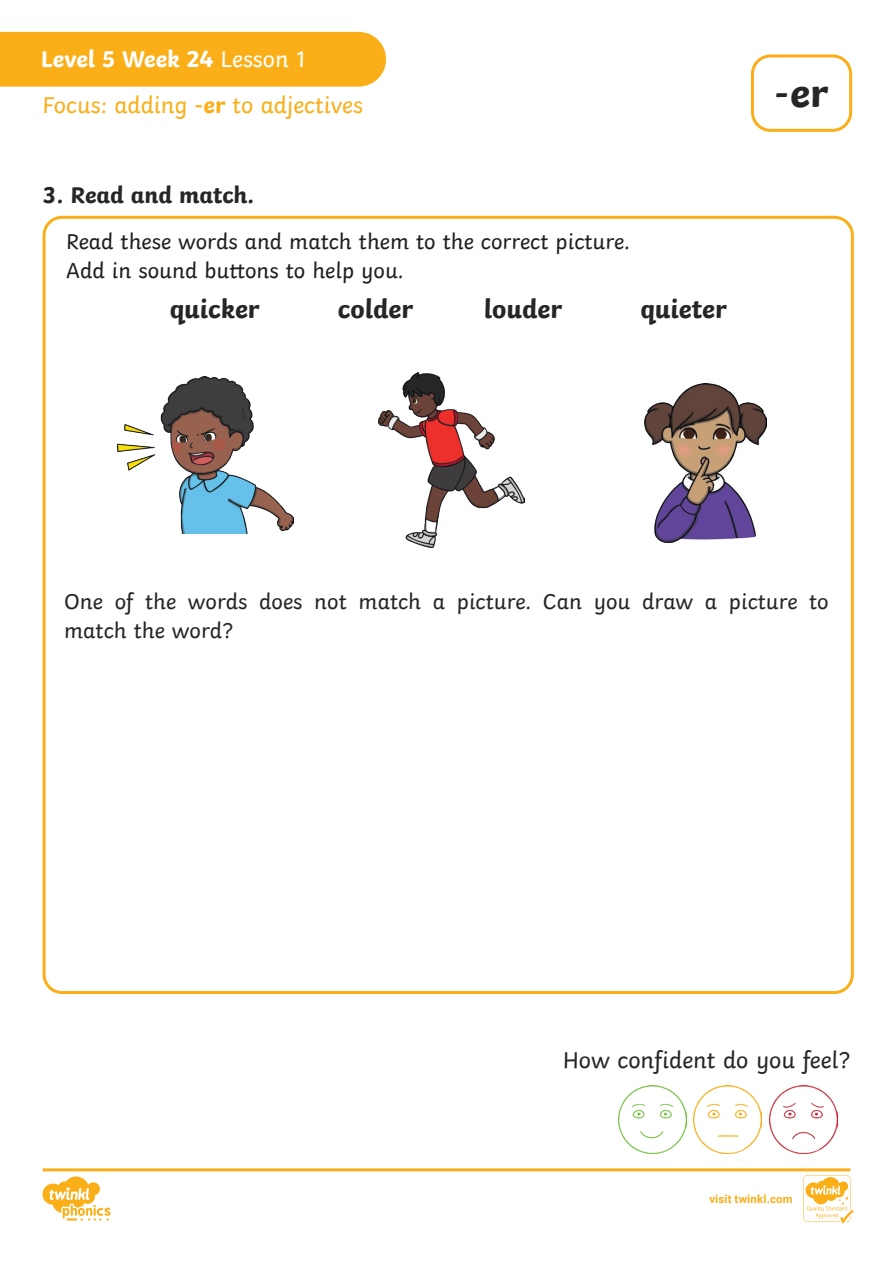
<style>
.page{position:relative;width:893px;height:1263px;background:#fff}
.page>*{position:absolute;margin:0;border:0;box-sizing:border-box;transform-origin:0 0}
.KS1_Body_Copy{font:700 42px "Twinkl";color:#282526}
.Heading_3{font:700 27px "Twinkl";color:#282526}
.t1{font:24px "Twinkl";color:#faaf18}
.KS1_Body_Copy-2{font:24px "Twinkl";color:#282526}
.t2{font:700 24px "Twinkl";color:#fff}
.KS1_Body_Copy-3{font:700 24px "Twinkl";color:#282526}
.t3{font:22.5px "Twinkl";color:#231f20}
.KS1_Body_Copy-4{font:22.5px/28.5px "Twinkl";color:#282526}
.t4{font:700 11.4px "Roboto";letter-spacing:.02em;color:#faaf18}
.s1{font-weight:400}
.s2{font-weight:700}
</style>
<div class="page">
<svg style="left:43px;top:1168px;width:810px;height:55px"></svg>
<img style="left:618px;top:1085px;width:68px;height:68px">
<img style="left:694px;top:1085px;width:67px;height:68px">
<img style="left:769px;top:1085px;width:68px;height:68px">
<img style="left:117px;top:376px;width:176px;height:157px">
<img style="left:378px;top:373px;width:147px;height:174px">
<img style="left:645px;top:383px;width:121px;height:159px">
<div style="left:0;top:32px;width:386px;height:55px;background:#faaf18"></div>
<div style="left:751px;top:54px;width:101px;height:78px;border:3px solid #faaf18;border-radius:18px"></div>
<p class="t2" style="left:41px;top:40px;width:266px">Level 5 Week 24 <span class="s1">Lesson 1</span></p>
<p class="t1" style="left:43px;top:86px;width:322px">Focus: adding <span class="s2">-er</span> to adjectives</p>
<p class="KS1_Body_Copy" style="left:774px;top:58px;width:56px">-er</p>
<p class="KS1_Body_Copy-3" style="left:43px;top:175px;width:213px">3. Read and match.</p>
<p class="t3" style="left:66px;top:224px;width:565px">Read these words and match them to the correct picture.</p>
<p class="t3" style="left:66px;top:253px;width:339px">Add in sound buttons to help you.</p>
<p class="Heading_3" style="left:170px;top:287px;width:91px">quicker</p>
<p class="Heading_3" style="left:338px;top:287px;width:77px">colder</p>
<p class="Heading_3" style="left:484px;top:287px;width:80px">louder</p>
<p class="Heading_3" style="left:640px;top:287px;width:88px">quieter</p>
<p class="KS1_Body_Copy-4" style="left:64px;top:585px;width:766px">One of the words does not match a picture. Can you draw a picture to match the word?</p>
<p class="KS1_Body_Copy-2" style="left:563px;top:1041px;width:289px">How confident do you feel?</p>
<p class="t4" style="left:709px;top:1191px;width:85px">visit twinkl.com</p>
</div>
